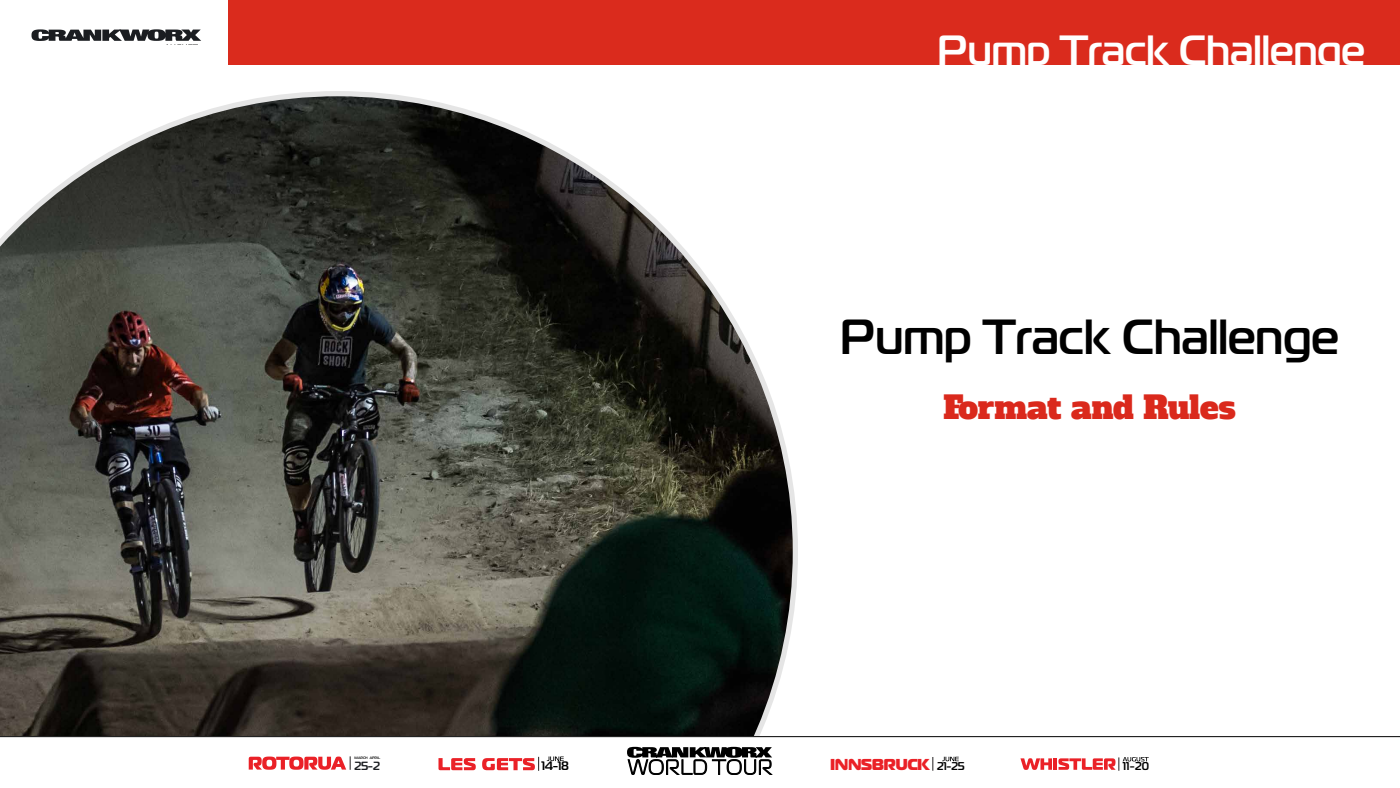
<style>
.page{position:relative;width:1400px;height:788px;background:#fff}
.page>*{position:absolute;margin:0;border:0;box-sizing:border-box;transform-origin:0 0}
.t1{font:700 49px "Magistral A";color:#000}
.t2{font:700 42px "Magistral A";color:#fff}
.t3{font:31.5px "Alfa Slab One";color:#da291c}
.t4{font:15.75px "Magistral Black A";letter-spacing:-.03em;color:#ea2127}
.t5{font:700 12.34px "Magistral A";color:#000}
.t6{font:700 11.9px "Magistral A";color:#1b1d21}
.t7{font:700 11.38px "Magistral A";color:#000}
.t8{font:700 3.5px "Magistral A";color:#000}
.s1{font-family:"Magistral A";font-weight:700;font-size:11.38px;color:#000}
</style>
<div class="page">
<svg style="left:0;top:91px;width:798px;height:645px;background:#53544e"></svg>
<div style="left:229px;top:0;width:1171px;height:64px;background:#da2b1d"></div>
<svg style="left:32px;top:29px;width:169px;height:16px"></svg>
<svg style="left:547px;top:756px;width:17px;height:5px"></svg>
<svg style="left:438px;top:758px;width:38px;height:12px"></svg>
<svg style="left:482px;top:756px;width:57px;height:14px"></svg>
<svg style="left:249px;top:756px;width:102px;height:13px"></svg>
<svg style="left:932px;top:757px;width:1px;height:13px"></svg>
<svg style="left:942px;top:756px;width:17px;height:5px"></svg>
<svg style="left:1020px;top:757px;width:129px;height:13px"></svg>
<svg style="left:627px;top:746px;width:145px;height:28px"></svg>
<hr style="left:0;top:736px;width:1400px;height:1px;background:#000">
<p class="t8" style="left:355px;top:755px;width:27px">MARCH APRIL</p>
<p class="t6" style="left:354px;top:756px;width:28px">25-2</p>
<p class="t5" style="left:542px;top:757px;width:29px">14-18</p>
<p class="t2" style="left:937px;top:20px;width:429px">Pump Track Challenge</p>
<p class="t1" style="left:840px;top:302px;width:501px">Pump Track Challenge</p>
<p class="t3" style="left:943px;top:387px;width:294px">Format and Rules</p>
<p class="t4" style="left:830px;top:751px;width:136px">INNSBRUCK <span class="s1">21-25</span></p>
<p class="t7" style="left:1123px;top:758px;width:28px">11-20</p>
</div>
